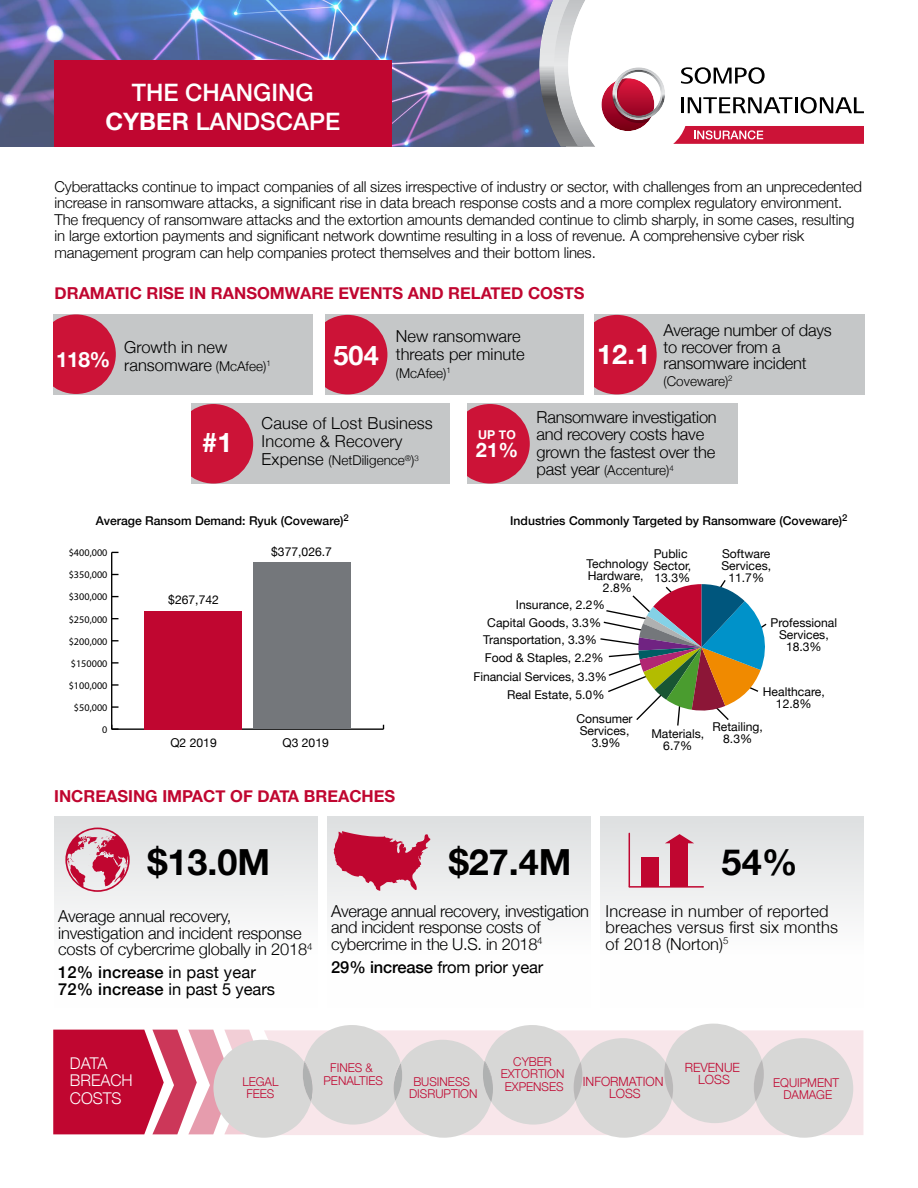
<style>
.page{position:relative;width:918px;height:1188px;background:#fff}
.page>*{position:absolute;margin:0;border:0;box-sizing:border-box;transform-origin:0 0}
.t1{font:700 36px "Helvetica Neue";color:#000}
.t2{font:700 27px "Helvetica Neue";color:#fff}
.t3{font:500 24px/28.8px "Helvetica Neue";color:#fff;text-align:center}
.t4{font:700 21px "Helvetica Neue";color:#fff}
.t5{font:700 19.95px "Helvetica Neue";color:#fff}
.t6{font:300 16.5px/16.5px "Helvetica Neue";letter-spacing:-.01em;color:#000}
.t7{font:300 16.5px/16.5px "Helvetica Neue";letter-spacing:.01em;color:#000}
.t8{font:700 16.5px "Helvetica Neue";color:#c00630}
.t9{font:500 16.5px/16.5px "Helvetica Neue";letter-spacing:.01em;color:#000}
.t10{font:16.5px "Helvetica Neue";letter-spacing:-.01em;color:#000}
.t11{font:300 16.2px/17.5px "Helvetica Neue";color:#fff}
.t12{font:300 15px/16.5px "Helvetica Neue";letter-spacing:-.01em;color:#000}
.t13{font:300 13.5px "Helvetica Neue";color:#000}
.t14{font:300 12.75px "Helvetica Neue";color:#c00630}
.t15{font:12.15px/12.1px "Helvetica Neue";color:#000;text-align:center}
.t16{font:500 12.15px "Helvetica Neue";color:#000}
.t17{font:300 12.15px/12.1px "Helvetica Neue";color:#c00630;text-align:center}
.t18{font:700 12.15px "Helvetica Neue";color:#fff}
.t19{font:10.2px "Myriad Pro";color:#000}
.s1{font-weight:700}
.s2{font-size:13.5px}
.s3{font-size:16.5px}
.s4{font-weight:400}
.s5{font-weight:500}
</style>
<div class="page">
<div style="left:54px;top:816px;width:264px;height:191px;background:linear-gradient(to bottom,#dfe1e2,#fff)"></div>
<div style="left:600px;top:816px;width:263px;height:191px;background:linear-gradient(to bottom,#dfe0e2,#fff)"></div>
<div style="left:327px;top:816px;width:263px;height:191px;background:linear-gradient(to bottom,#dfe1e2,#fff)"></div>
<div style="left:594px;top:314px;width:270px;height:81px;background:#c5c7c8"></div>
<div style="left:577px;top:315px;width:80px;height:79px;background:#cc1337;border-radius:50%"></div>
<div style="left:575px;top:314px;width:19px;height:81px;background:#fff"></div>
<img style="left:0;top:0;width:539px;height:147px">
<svg style="left:681px;top:67px;width:84px;height:17px"></svg>
<hr style="left:681px;top:97px;width:3px;height:16px;background:#000">
<svg style="left:688px;top:97px;width:176px;height:17px"></svg>
<svg style="left:673px;top:126px;width:191px;height:18px;background:#d23050"></svg>
<svg style="left:601px;top:78px;width:53px;height:53px"></svg>
<svg style="left:612px;top:67px;width:53px;height:56px"></svg>
<div style="left:54px;top:60px;width:338px;height:87px;background:#c00630"></div>
<svg style="left:539px;top:0;width:56px;height:147px"></svg>
<hr style="left:112px;top:728px;width:272px;height:2px;background:#000">
<hr style="left:111px;top:552px;width:1px;height:177px;background:#000">
<svg style="left:111px;top:725px;width:8px;height:5px"></svg>
<svg style="left:112px;top:706px;width:7px;height:2px"></svg>
<svg style="left:112px;top:684px;width:7px;height:2px"></svg>
<svg style="left:112px;top:662px;width:7px;height:2px"></svg>
<div style="left:253px;top:563px;width:98px;height:166px;background:#74777b"></div>
<div style="left:144px;top:611px;width:98px;height:118px;background:#c00630"></div>
<svg style="left:600px;top:580px;width:167px;height:146px"></svg>
<div style="left:467px;top:403px;width:270px;height:81px;background:#c5c7c8"></div>
<div style="left:450px;top:404px;width:80px;height:80px;background:#cc1337;border-radius:50%"></div>
<div style="left:448px;top:403px;width:19px;height:81px;background:#fff"></div>
<div style="left:191px;top:403px;width:259px;height:81px;background:#c5c7c8"></div>
<div style="left:174px;top:404px;width:79px;height:80px;background:#cc1337;border-radius:50%"></div>
<div style="left:172px;top:403px;width:19px;height:81px;background:#fff"></div>
<div style="left:325px;top:314px;width:259px;height:81px;background:#c5c7c8"></div>
<div style="left:308px;top:315px;width:79px;height:79px;background:#cc1337;border-radius:50%"></div>
<div style="left:306px;top:314px;width:19px;height:81px;background:#fff"></div>
<svg style="left:53px;top:1024px;width:800px;height:114px;background:#dcbec5"></svg>
<svg style="left:65px;top:828px;width:65px;height:64px;background:#d78e9f"></svg>
<svg style="left:334px;top:831px;width:97px;height:60px;background:#d0627b"></svg>
<hr style="left:629px;top:886px;width:74px;height:2px;background:#c00630">
<hr style="left:629px;top:833px;width:1px;height:54px;background:#c00630">
<div style="left:641px;top:857px;width:18px;height:30px;background:#c00630"></div>
<div style="left:670px;top:843px;width:18px;height:44px;background:#c00630"></div>
<svg style="left:665px;top:834px;width:29px;height:9px"></svg>
<div style="left:53px;top:314px;width:259px;height:81px;background:#c5c7c8"></div>
<div style="left:36px;top:314px;width:80px;height:80px;background:#cc1337;border-radius:50%"></div>
<div style="left:34px;top:314px;width:19px;height:81px;background:#fff"></div>
<h3 class="t3" style="left:105px;top:79px;width:236px">THE CHANGING<br><span class="s1">CYBER</span> LANDSCAPE</h3>
<p class="t12" style="left:55px;top:179px;width:809px">Cyberattacks continue to impact companies of all sizes irrespective of industry or sector, with challenges from an unprecedented increase in ransomware attacks, a significant rise in data breach response costs and a more complex regulatory environment.<br>The frequency of ransomware attacks and the extortion amounts demanded continue to climb sharply, in some cases, resulting in large extortion payments and significant network downtime resulting in a loss of revenue. A comprehensive cyber risk management program can help companies protect themselves and their bottom lines.</p>
<p class="t8" style="left:55px;top:286px;width:532px">DRAMATIC RISE IN RANSOMWARE EVENTS AND RELATED COSTS</p>
<h3 class="t4" style="left:56px;top:350px;width:56px">118%</h3>
<p class="t6" style="left:124px;top:339px;width:148px;line-height:18px">Growth in new ransomware <span class="s2">(McAfee)</span><sup>1</sup></p>
<h2 class="t2" style="left:333px;top:343px;width:47px">504</h2>
<p class="t6" style="left:396px;top:328px;width:130px;line-height:18px">New ransomware threats per minute</p>
<p class="t13" style="left:396px;top:362px;width:56px">(McAfee)<sup>1</sup></p>
<p class="t7" style="left:262px;top:415px;width:173px;line-height:18px">Cause of Lost Business<br>Income &amp; Recovery</p>
<p class="t13" style="left:262px;top:455px;width:159px"><span class="s3">Expense</span> (NetDiligence<sup>®</sup>)<sup>3</sup></p>
<h2 class="t2" style="left:202px;top:431px;width:32px">#1</h2>
<p class="t18" style="left:478px;top:429px;width:39px">UP TO</p>
<h3 class="t5" style="left:476px;top:441px;width:44px">21%</h3>
<p class="t6" style="left:664px;top:321px;width:170px">Average number of days to recover from a ransomware incident</p>
<p class="t13" style="left:664px;top:375px;width:70px">(Coveware)<sup>2</sup></p>
<p class="t6" style="left:537px;top:410px;width:182px;line-height:17.2px">Ransomware investigation and recovery costs have grown the fastest over the</p>
<p class="t13" style="left:537px;top:459px;width:139px"><span class="s3">past year</span> (Accenture)<sup>4</sup></p>
<h2 class="t2" style="left:597px;top:342px;width:55px">12.1</h2>
<p class="t16" style="left:96px;top:515px;width:254px">Average Ransom Demand: Ryuk (Coveware)<sup>2</sup></p>
<p class="t19" style="left:69px;top:549px;width:40px">$400,000</p>
<p class="t15" style="left:271px;top:547px;width:62px">$377,026.7</p>
<p class="t15" style="left:168px;top:595px;width:52px">$267,742</p>
<p class="t19" style="left:69px;top:571px;width:40px">$350,000</p>
<p class="t19" style="left:69px;top:593px;width:40px">$300,000</p>
<p class="t19" style="left:69px;top:615px;width:40px">$250,000</p>
<p class="t19" style="left:69px;top:637px;width:40px">$200,000</p>
<p class="t19" style="left:71px;top:659px;width:38px">$150000</p>
<p class="t19" style="left:69px;top:681px;width:40px">$100,000</p>
<p class="t19" style="left:74px;top:703px;width:35px">$50,000</p>
<p class="t19" style="left:102px;top:725px;width:7px">0</p>
<p class="t15" style="left:170px;top:737px;width:48px">Q2 2019</p>
<p class="t15" style="left:282px;top:737px;width:48px">Q3 2019</p>
<p class="t8" style="left:54px;top:789px;width:343px">INCREASING IMPACT OF DATA BREACHES</p>
<p class="t16" style="left:510px;top:516px;width:339px">Industries Commonly Targeted by Ransomware (Coveware)<sup>2</sup></p>
<p class="t15" style="left:653px;top:548px;width:40px;text-align:left">Public<br>Sector,<br>13.3%</p>
<p class="t15" style="left:587px;top:558px;width:63px">Technology<br>Hardware,<br>2.8%</p>
<p class="t15" style="left:487px;top:597px;width:119px;line-height:17.5px;text-align:left;text-indent:29px">Insurance, 2.2%<br>Capital Goods, 3.3%</p>
<p class="t15" style="left:473px;top:649px;width:135px;line-height:18.9px;text-align:right">Food &amp; Staples, 2.2%<br>Financial Services, 3.3%</p>
<p class="t15" style="left:483px;top:634px;width:115px">Transportation, 3.3%</p>
<p class="t15" style="left:576px;top:684px;width:58px;line-height:23.7px;text-align:left;text-indent:-69px">Real Estate, 5.0%<br>Consumer</p>
<p class="t15" style="left:580px;top:725px;width:51px">Services,<br>3.9%</p>
<p class="t15" style="left:651px;top:728px;width:54px">Materials,<br>6.7%</p>
<p class="t15" style="left:721px;top:548px;width:51px">Software<br>Services,<br>11.7%</p>
<p class="t15" style="left:771px;top:617px;width:68px">Professional<br>Services,<br>18.3%</p>
<p class="t15" style="left:763px;top:686px;width:63px">Healthcare,<br>12.8%</p>
<p class="t15" style="left:713px;top:722px;width:52px">Retailing,<br>8.3%</p>
<h1 class="t1" style="left:147px;top:846px;width:124px">$13.0M</h1>
<p class="t6" style="left:58px;top:907px;width:256px">Average annual recovery, investigation and incident response costs of cybercrime globally in 2018<sup>4</sup></p>
<p class="t9" style="left:58px;top:965px;width:218px">12% increase <span class="s4">in past year<br></span>72% increase <span class="s4">in past 5 years</span></p>
<h1 class="t1" style="left:449px;top:846px;width:124px">$27.4M</h1>
<h1 class="t1" style="left:722px;top:846px;width:78px">54%</h1>
<p class="t6" style="left:331px;top:901px;width:259px">Average annual recovery, investigation and incident response costs of cybercrime in the U.S. in 2018<sup>4</sup></p>
<p class="t10" style="left:331px;top:960px;width:213px"><span class="s5">29% increase</span> from prior year</p>
<p class="t7" style="left:606px;top:904px;width:234px">Increase in number of reported breaches versus first six months of 2018 (Norton)<sup>5</sup></p>
<p class="t11" style="left:70px;top:1055px;width:64px">DATA<br>BREACH<br>COSTS</p>
<p class="t17" style="left:242px;top:1077px;width:38px">LEGAL<br>FEES</p>
<p class="t17" style="left:323px;top:1063px;width:61px">FINES &amp;<br>PENALTIES</p>
<p class="t17" style="left:501px;top:1057px;width:65px">CYBER<br>EXTORTION<br>EXPENSES</p>
<p class="t17" style="left:409px;top:1076px;width:70px">BUSINESS<br>DISRUPTION</p>
<p class="t14" style="left:685px;top:1062px;width:57px">REVENUE</p>
<p class="t14" style="left:583px;top:1076px;width:82px">INFORMATION</p>
<p class="t14" style="left:698px;top:1074px;width:33px">LOSS</p>
<p class="t14" style="left:609px;top:1088px;width:33px">LOSS</p>
<p class="t17" style="left:773px;top:1077px;width:68px">EQUIPMENT<br>DAMAGE</p>
</div>
